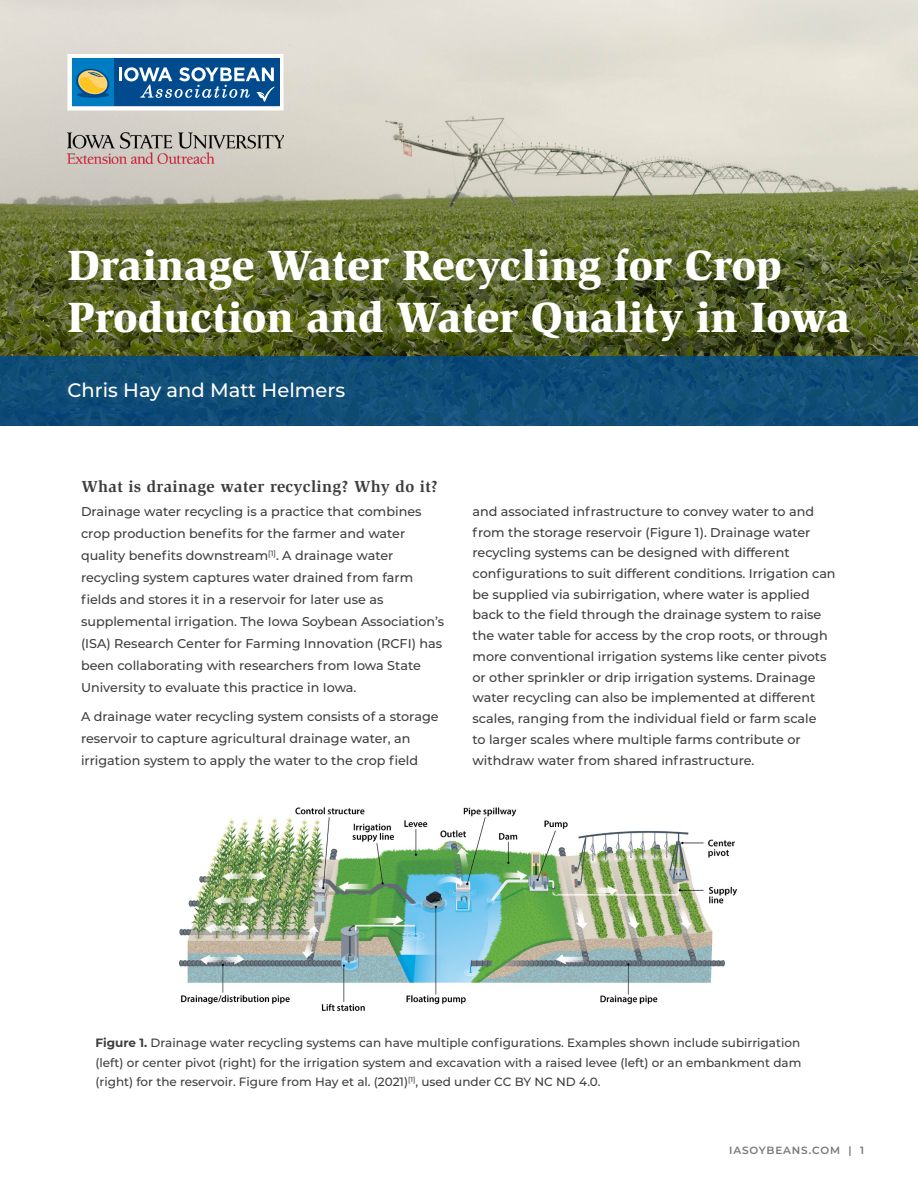
<style>
.page{position:relative;width:918px;height:1188px;background:#fff}
.page>*{position:absolute;margin:0;border:0;box-sizing:border-box;transform-origin:0 0}
.t1{font:900 43.5px/52.2px "Slimbach Std";color:#fff}
.Title_Name{font:500 19.5px "Montserrat";color:#fff}
.t2{font:700 16.5px "Slimbach Std";letter-spacing:.02em;color:#3e3e3f}
.Body_Copy{font:500 12.75px/20.7px "Montserrat";color:#3e3e3f}
.Figure_Caption{font:500 12px/19.5px "Montserrat";color:#3e3e3f;text-align:justify}
.t3{font:600 10.5px "Montserrat";letter-spacing:.08em;color:#76787b}
.s1{font-weight:700}
</style>
<div class="page">
<img style="left:0;top:0;width:918px;height:356px">
<div style="left:0;top:356px;width:918px;height:70px;background:#104d77"></div>
<svg style="left:68px;top:54px;width:216px;height:57px"></svg>
<img style="left:179px;top:807px;width:559px;height:204px">
<img style="left:68px;top:132px;width:216px;height:32px">
<p class="t1" style="left:68px;top:238px;width:784px">Drainage Water Recycling for Crop<br>Production and Water Quality in Iowa</p>
<p class="Title_Name" style="left:68px;top:377px;width:279px">Chris Hay and Matt Helmers</p>
<p class="t2" style="left:81px;top:477px;width:358px">What is drainage water recycling? Why do it?</p>
<p class="Body_Copy" style="left:81px;top:500px;width:365px;line-height:22px">Drainage water recycling is a practice that combines crop production benefits for the farmer and water quality benefits downstream<sup>[1]</sup>. A drainage water recycling system captures water drained from farm fields and stores it in a reservoir for later use as supplemental irrigation. The Iowa Soybean Association’s (ISA) Research Center for Farming Innovation (RCFI) has been collaborating with researchers from Iowa State University to evaluate this practice in Iowa.</p>
<p class="Body_Copy" style="left:81px;top:704px;width:359px;line-height:22px">A drainage water recycling system consists of a storage reservoir to capture agricultural drainage water, an irrigation system to apply the water to the crop field</p>
<p class="Body_Copy" style="left:472px;top:500px;width:365px">and associated infrastructure to convey water to and from the storage reservoir (Figure 1). Drainage water recycling systems can be designed with different configurations to suit different conditions. Irrigation can be supplied via subirrigation, where water is applied back to the field through the drainage system to raise the water table for access by the crop roots, or through more conventional irrigation systems like center pivots or other sprinkler or drip irrigation systems. Drainage water recycling can also be implemented at different scales, ranging from the individual field or farm scale<br>to larger scales where multiple farms contribute or withdraw water from shared infrastructure.</p>
<p class="Figure_Caption" style="left:96px;top:1033px;width:707px"><span class="s1">Figure 1.</span> Drainage water recycling systems can have multiple configurations. Examples shown include subirrigation (left) or center pivot (right) for the irrigation system and excavation with a raised levee (left) or an embankment dam (right) for the reservoir. Figure from Hay et al. (2021)<sup>[1]</sup>, used under CC BY NC ND 4.0.</p>
<p class="t3" style="left:729px;top:1143px;width:136px">IASOYBEANS.COM | 1</p>
</div>
